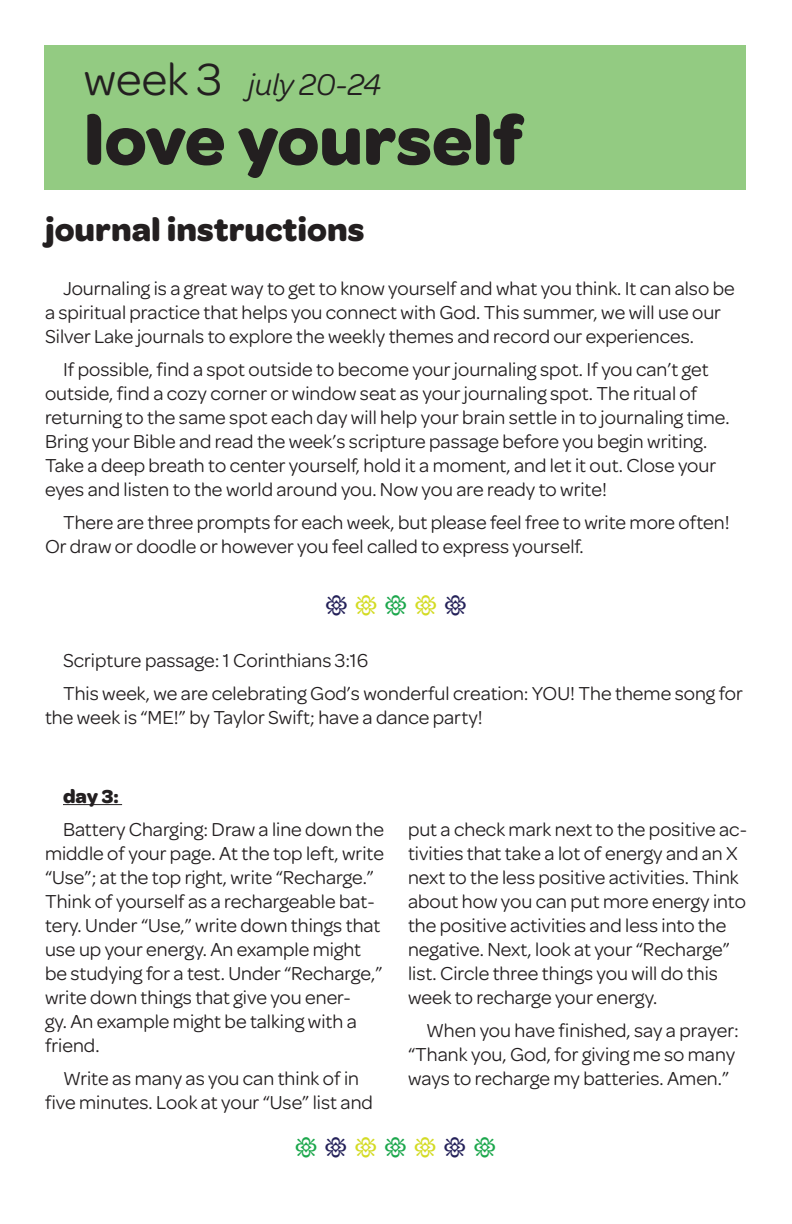
<style>
.page{position:relative;width:792px;height:1224px;background:#fff}
.page>*{position:absolute;margin:0;border:0;box-sizing:border-box;transform-origin:0 0}
.Page_Heading{font:700 72px "Omnes";color:#231f20}
.Header_Tag{font:48px "Omnes";color:#231f20}
.Column_Header{font:700 34px "Omnes";color:#231f20}
.Date{font:italic 32px "Omnes";color:#231f20}
.t1{font:28px "Minion Pro";color:#1ca74c}
.t2{font:28px "Minion Pro";color:#242159}
.Body_copy{font:20px/24px "Omnes";color:#231f20}
.Body_copy-2{font:700 20px "Omnes";color:#231f20}
.s1{color:#d3db24}
.s2{color:#1ca74c}
.s3{color:#242159}
</style>
<div class="page">
<hr style="left:63px;top:804px;width:59px;height:1px;background:#231f20">
<div style="left:44px;top:45px;width:702px;height:145px;background:#93cb82"></div>
<p class="Header_Tag" style="left:84px;top:46px;width:140px">week 3</p>
<p class="Date" style="left:248px;top:63px;width:135px">july 20-24</p>
<p class="Page_Heading" style="left:84px;top:87px;width:441px">love yourself</p>
<p class="Column_Header" style="left:45px;top:204px;width:321px">journal instructions</p>
<p class="Body_copy" style="left:45px;top:275px;width:691px;text-indent:18px">Journaling is a great way to get to know yourself and what you think. It can also be a spiritual practice that helps you connect with God. This summer, we will use our<br>Silver Lake journals to explore the weekly themes and record our experiences.</p>
<p class="Body_copy" style="left:45px;top:356px;width:686px;text-indent:18px">If possible, find a spot outside to become your journaling spot. If you can’t get outside, find a cozy corner or window seat as your journaling spot. The ritual of returning to the same spot each day will help your brain settle in to journaling time.<br>Bring your Bible and read the week’s scripture passage before you begin writing.<br>Take a deep breath to center yourself, hold it a moment, and let it out. Close your eyes and listen to the world around you. Now you are ready to write!</p>
<p class="Body_copy" style="left:45px;top:509px;width:686px;text-indent:18px">There are three prompts for each week, but please feel free to write more often!<br>Or draw or doodle or however you feel called to express yourself.</p>
<p class="t2" style="left:325px;top:586px;width:144px">• <span class="s1">•</span> <span class="s2">•</span> <span class="s1">•</span> •</p>
<p class="Body_copy" style="left:63px;top:648px;width:307px">Scripture passage: 1 Corinthians 3:16</p>
<p class="Body_copy" style="left:45px;top:681px;width:699px;text-indent:18px">This week, we are celebrating God’s wonderful creation: YOU! The theme song for the week is “ME!” by Taylor Swift; have a dance party!</p>
<p class="Body_copy-2" style="left:63px;top:781px;width:57px">day 3:</p>
<p class="Body_copy" style="left:45px;top:816px;width:341px;text-indent:18px">Battery Charging: Draw a line down the middle of your page. At the top left, write “Use”; at the top right, write “Recharge.” Think of yourself as a rechargeable bat&shy;tery. Under “Use,” write down things that use up your energy. An example might be studying for a test. Under “Recharge,” write down things that give you ener-<br>gy. An example might be talking with a friend.</p>
<p class="Body_copy" style="left:45px;top:1065px;width:329px;text-align:center">Write as many as you can think of in five minutes. Look at your “Use” list and</p>
<p class="Body_copy" style="left:408px;top:816px;width:340px">put a check mark next to the positive ac&shy;tivities that take a lot of energy and an X next to the less positive activities. Think about how you can put more energy into the positive activities and less into the negative. Next, look at your “Recharge” list. Circle three things you will do this week to recharge your energy.</p>
<p class="Body_copy" style="left:408px;top:1017px;width:332px;text-indent:18px">When you have finished, say a prayer: “Thank you, God, for giving me so many ways to recharge my batteries. Amen.”</p>
<p class="t1" style="left:294px;top:1127px;width:203px">• <span class="s3">•</span> <span class="s1">•</span> • <span class="s1">•</span> <span class="s3">•</span> •</p>
</div>
